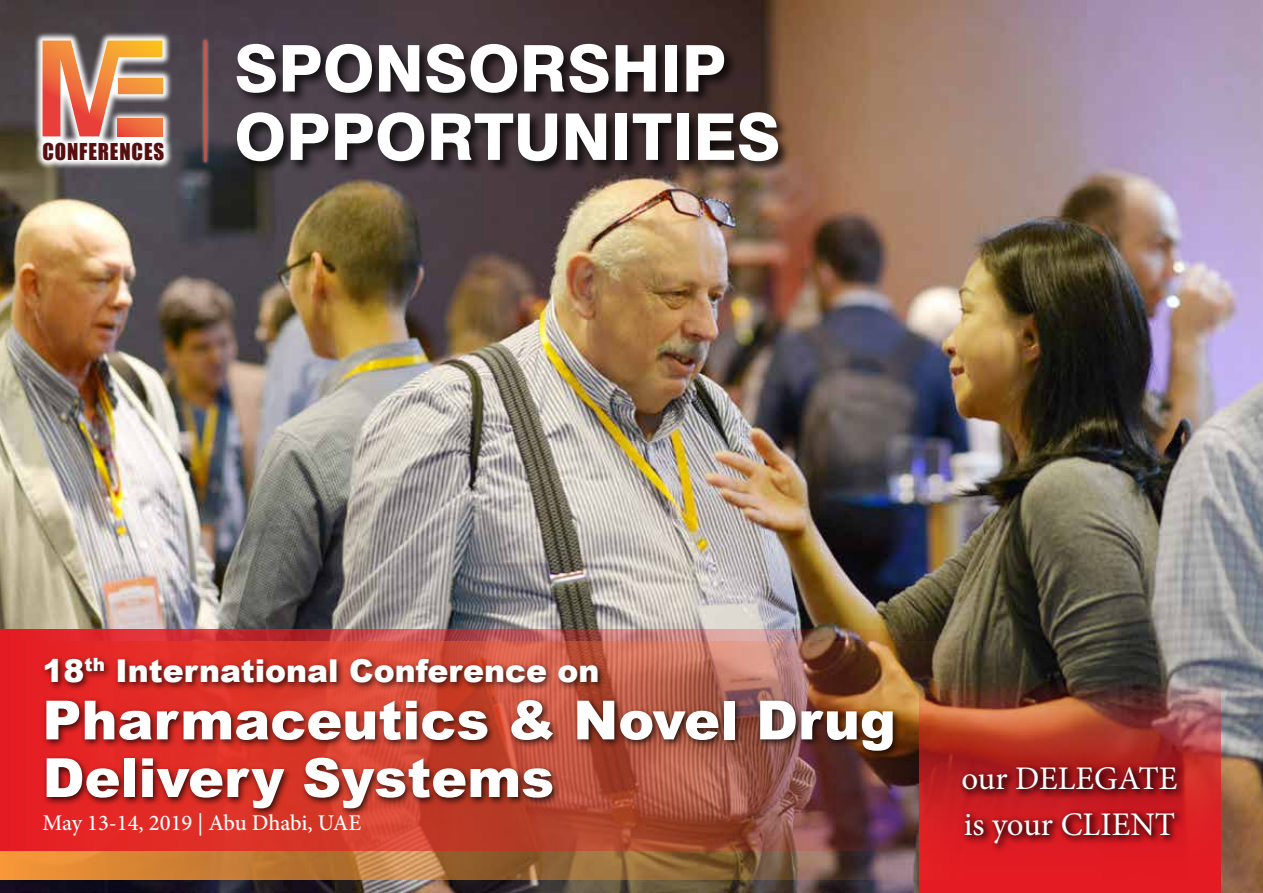
<style>
.page{position:relative;width:1263px;height:893px;background:#fff}
.page>*{position:absolute;margin:0;border:0;box-sizing:border-box;transform-origin:0 0}
.t1{font:800 64.5px "Swiss 721 BT";color:#fff}
.t2{font:900 54px/57.6px "Arial";color:#fff}
.t3{font:33px/45.6px "Minion Pro";color:#fff}
.t4{font:900 31.5px "Arial";color:#fff}
.t5{font:500 22.5px "Minion Pro";letter-spacing:-.005em;color:#fff}
.t6{font:21.45px "Impact";letter-spacing:.04em;color:#560f11}
</style>
<div class="page">
<img style="left:0;top:0;width:1263px;height:893px">
<div style="left:235px;top:42px;width:557px;height:133px;background:#000;opacity:.75"></div>
<svg style="left:33px;top:31px;width:140px;height:139px"></svg>
<svg style="left:118px;top:136px;width:44px;height:1px"></svg>
<svg style="left:43px;top:41px;width:120px;height:95px;background:#cf8564"></svg>
<img style="left:918px;top:680px;width:302px;height:213px">
<div style="left:958px;top:762px;width:229px;height:92px;background:#e01b22"></div>
<div style="left:958px;top:763px;width:228px;height:88px;background:#000;opacity:.75"></div>
<svg style="left:0;top:850px;width:966px;height:29px;background:#ac6c3a"></svg>
<img style="left:0;top:629px;width:966px;height:221px">
<div style="left:201px;top:37px;width:9px;height:128px;background:#fff;opacity:.75"></div>
<hr style="left:205px;top:41px;width:2px;height:121px;background:#bb594e">
<div style="left:41px;top:654px;width:861px;height:163px;background:#000;opacity:.75"></div>
<p class="t6" style="left:43px;top:134px;width:123px">CONFERENCES</p>
<p class="t1" style="left:234px;top:29px;width:493px">SPONSORSHIP</p>
<p class="t1" style="left:234px;top:98px;width:548px">OPPORTUNITIES</p>
<p class="t4" style="left:43px;top:651px;width:559px">18<sup>th</sup> International Conference on</p>
<p class="t2" style="left:43px;top:692px;width:855px">Pharmaceutics &amp; Novel Drug<br>Delivery Systems</p>
<p class="t5" style="left:43px;top:807px;width:320px">May 13-14, 2019 | Abu Dhabi, UAE</p>
<p class="t3" style="left:961px;top:756px;width:218px">our DELEGATE is your CLIENT</p>
</div>
